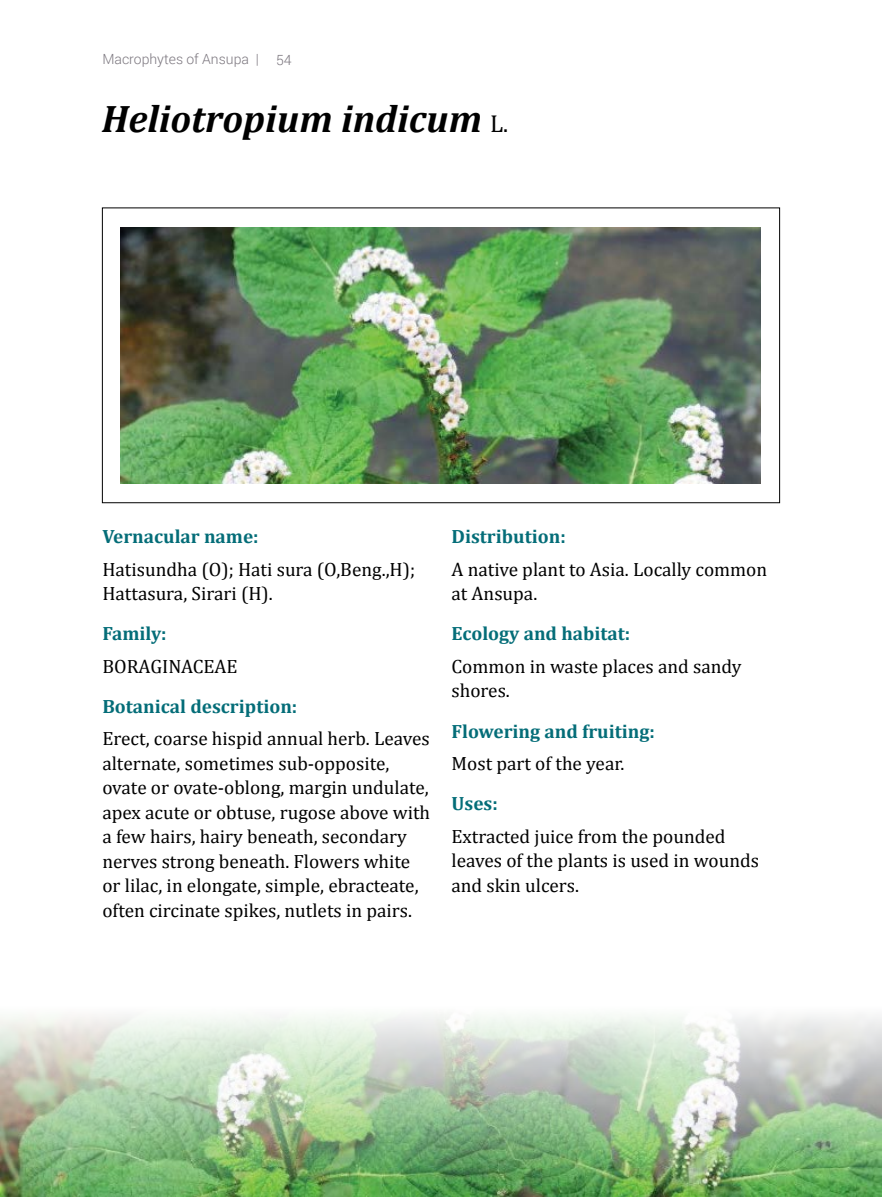
<style>
.page{position:relative;width:882px;height:1197px;background:#fff}
.page>*{position:absolute;margin:0;border:0;box-sizing:border-box;transform-origin:0 0}
.t1{font:italic 700 38.5px "Cambria";color:#000}
.t2{font:19.25px/24.5px "Cambria";color:#000}
.t3{font:700 19.25px "Cambria";color:#046d78}
.t4{font:300 14px "Roboto";color:#7b767e}
.s1{font-weight:400;font-style:normal;font-size:24.5px}
</style>
<div class="page">
<img style="left:120px;top:227px;width:641px;height:256px">
<img style="left:0;top:1014px;width:882px;height:183px">
<p class="t4" style="left:102px;top:49px;width:191px">Macrophytes of Ansupa | 54</p>
<h1 class="t1" style="left:102px;top:92px;width:408px">Heliotropium indicum <span class="s1">L.</span></h1>
<p class="t3" style="left:102px;top:523px;width:158px">Vernacular name:</p>
<p class="t2" style="left:102px;top:557px;width:314px">Hatisundha (O); Hati sura (O,Beng.,H);<br>Hattasura, Sirari (H).</p>
<p class="t3" style="left:102px;top:620px;width:66px">Family:</p>
<p class="t2" style="left:102px;top:654px;width:137px">BORAGINACEAE</p>
<p class="t3" style="left:102px;top:693px;width:197px">Botanical description:</p>
<p class="t2" style="left:102px;top:727px;width:329px">Erect, coarse hispid annual herb. Leaves alternate, sometimes sub-opposite, ovate or ovate-oblong, margin undulate, apex acute or obtuse, rugose above with a few hairs, hairy beneath, secondary nerves strong beneath. Flowers white or lilac, in elongate, simple, ebracteate, often circinate spikes, nutlets in pairs.</p>
<p class="t3" style="left:451px;top:523px;width:116px">Distribution:</p>
<p class="t2" style="left:451px;top:557px;width:317px">A native plant to Asia. Locally common at Ansupa.</p>
<p class="t3" style="left:451px;top:620px;width:180px">Ecology and habitat:</p>
<p class="t2" style="left:451px;top:654px;width:291px">Common in waste places and sandy shores.</p>
<p class="t3" style="left:451px;top:717px;width:205px">Flowering and fruiting:</p>
<p class="t2" style="left:451px;top:751px;width:174px">Most part of the year.</p>
<p class="t3" style="left:451px;top:790px;width:48px">Uses:</p>
<p class="t2" style="left:451px;top:824px;width:309px">Extracted juice from the pounded leaves of the plants is used in wounds and skin ulcers.</p>
</div>
